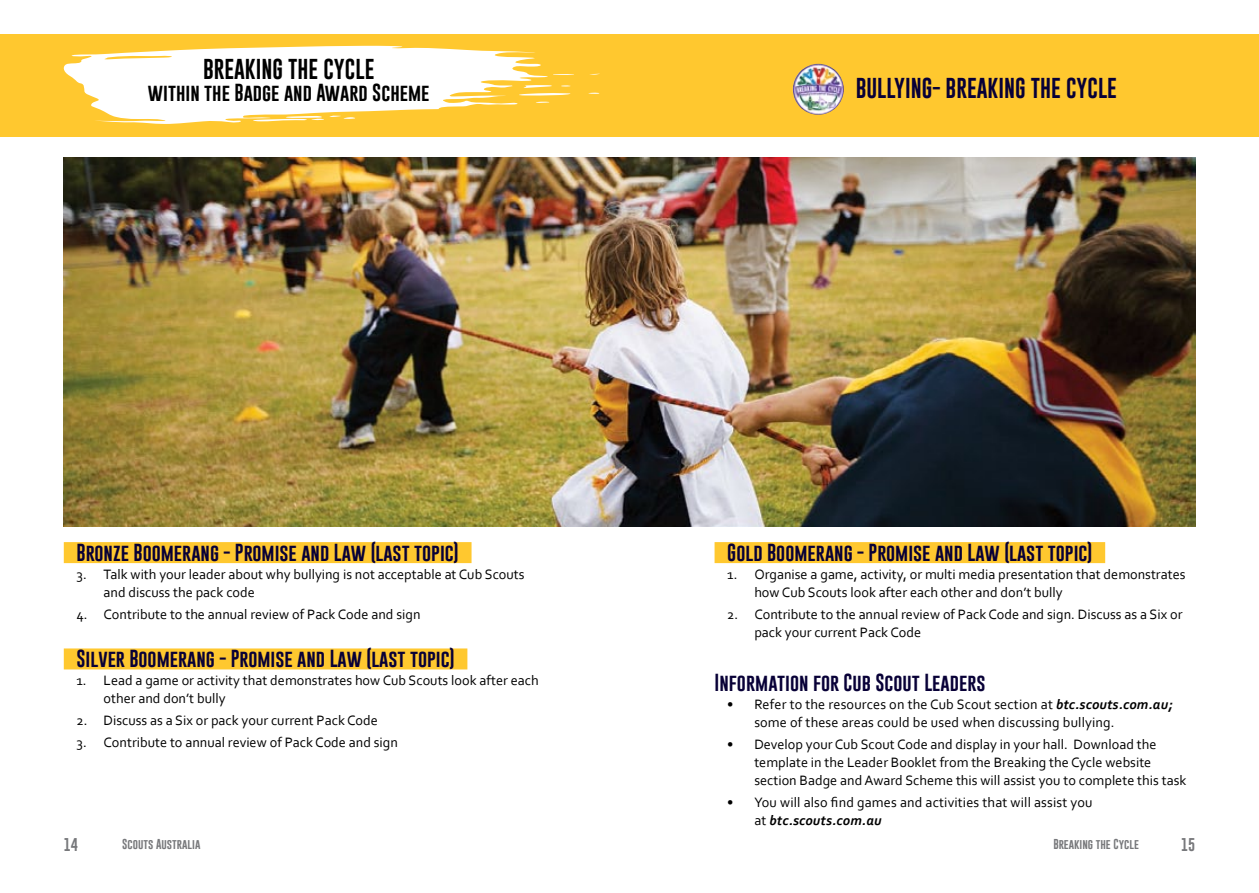
<style>
.page{position:relative;width:1259px;height:893px;background:#fff}
.page>*{position:absolute;margin:0;border:0;box-sizing:border-box;transform-origin:0 0}
.t1{font:21px "Gobold";color:#080037}
.t2{font:21px "Gobold";color:#000}
.t3{font:18px "Gobold";color:#080037}
.t4{font:18px "Gobold";color:#000}
.t5{font:14.25px/18px "Corbel";color:#000}
.t6{font:13.5px "Gobold";color:#77787b}
.t7{font:10.5px "Gobold";color:#77787b}
.s1{font-weight:700;font-style:italic}
</style>
<div class="page">
<img style="left:64px;top:157px;width:1131px;height:369px">
<div style="left:0;top:34px;width:1259px;height:102px;background:#ffc82f"></div>
<svg style="left:63px;top:46px;width:537px;height:78px"></svg>
<img style="left:793px;top:64px;width:51px;height:51px;border-radius:26px">
<div style="left:64px;top:542px;width:407px;height:21px;background:#ffc82f"></div>
<div style="left:64px;top:648px;width:403px;height:21px;background:#ffc82f"></div>
<div style="left:714px;top:542px;width:391px;height:21px;background:#ffc82f"></div>
<h1 class="t2" style="left:203px;top:56px;width:173px">BREAKING THE CYCLE</h1>
<p class="t4" style="left:148px;top:81px;width:283px">within the Badge and Award Scheme</p>
<h1 class="t1" style="left:856px;top:75px;width:263px">BULLYING- BREAKING THE CYCLE</h1>
<p class="t3" style="left:77px;top:540px;width:384px">Bronze Boomerang - Promise and Law (last topic)</p>
<p class="t5" style="left:104px;top:564px;width:422px;text-indent:-27px">3. Talk with your leader about why bullying is not acceptable at Cub Scouts and discuss the pack code</p>
<p class="t5" style="left:77px;top:605px;width:345px">4. Contribute to the annual review of Pack Code and sign</p>
<p class="t3" style="left:77px;top:647px;width:379px">Silver Boomerang - Promise and Law (last topic)</p>
<p class="t5" style="left:104px;top:671px;width:436px;text-indent:-27px">1. Lead a game or activity that demonstrates how Cub Scouts look after each other and don’t bully</p>
<p class="t5" style="left:77px;top:711px;width:303px">2. Discuss as a Six or pack your current Pack Code</p>
<p class="t5" style="left:77px;top:733px;width:323px">3. Contribute to annual review of Pack Code and sign</p>
<p class="t3" style="left:727px;top:540px;width:366px">Gold Boomerang - Promise and Law (last topic)</p>
<p class="t5" style="left:754px;top:564px;width:433px;text-indent:-27px">1. Organise a game, activity, or multi media presentation that demonstrates how Cub Scouts look after each other and don’t bully</p>
<p class="t5" style="left:754px;top:605px;width:430px;text-indent:-27px">2. Contribute to the annual review of Pack Code and sign. Discuss as a Six or pack your current Pack Code</p>
<p class="t3" style="left:714px;top:671px;width:273px">Information for Cub Scout Leaders</p>
<p class="t5" style="left:754px;top:695px;width:420px;text-indent:-27px">• Refer to the resources on the Cub Scout section at <span class="s1">btc.scouts.com.au; </span>some of these areas could be used when discussing bullying.</p>
<p class="t5" style="left:754px;top:735px;width:433px;text-indent:-27px">• Develop your Cub Scout Code and display in your hall. Download the template in the Leader Booklet from the Breaking the Cycle website section Badge and Award Scheme this will assist you to complete this task</p>
<p class="t5" style="left:754px;top:793px;width:340px;text-indent:-27px">• You will also find games and activities that will assist you at <span class="s1">btc.scouts.com.au</span></p>
<p class="t6" style="left:64px;top:836px;width:16px">14</p>
<p class="t7" style="left:122px;top:837px;width:80px">Scouts Australia</p>
<p class="t7" style="left:1053px;top:837px;width:87px">Breaking the Cycle</p>
<p class="t6" style="left:1181px;top:836px;width:16px">15</p>
</div>
